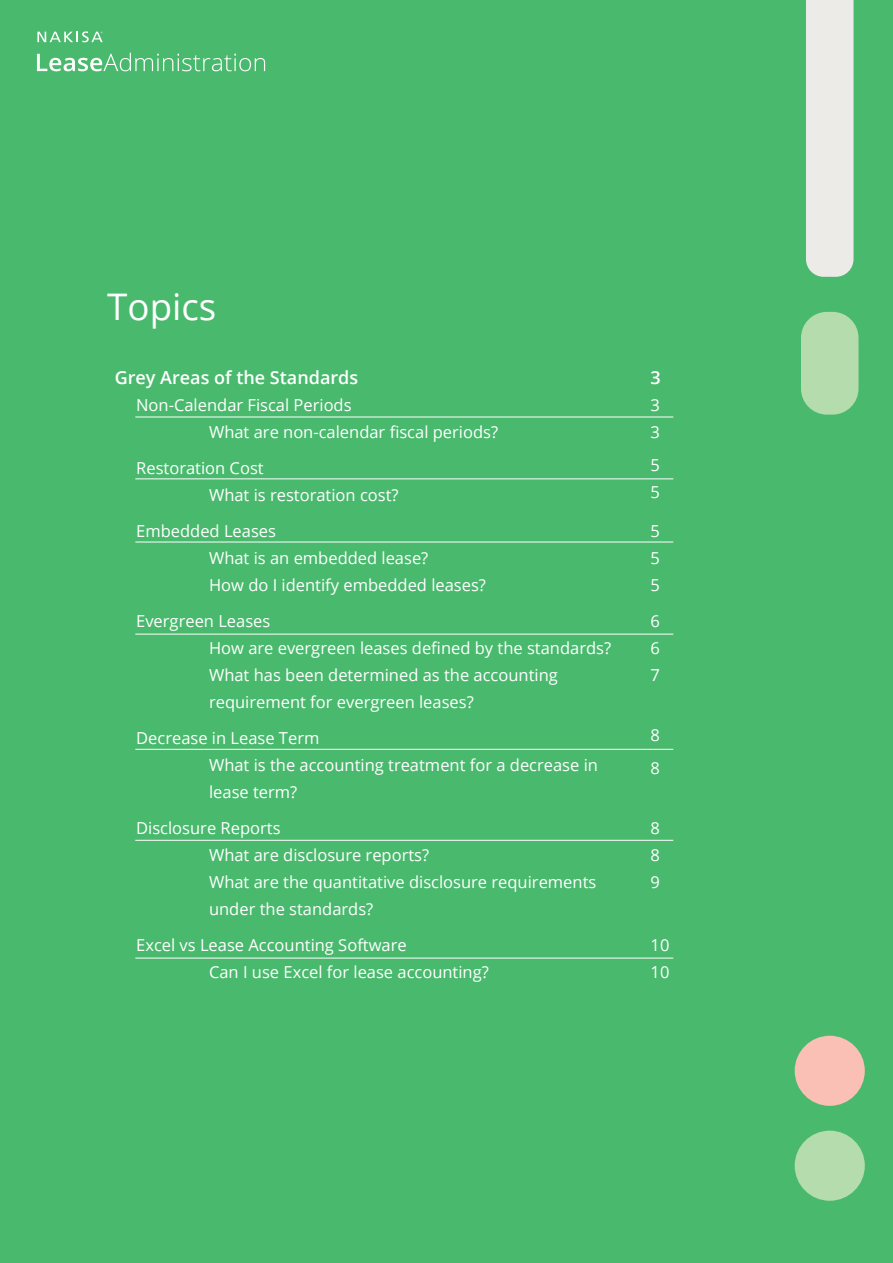
<style>
.page{position:relative;width:893px;height:1263px;background:#49ba6d}
.page>*{position:absolute;margin:0;border:0;box-sizing:border-box;transform-origin:0 0}
.t1{font:36.6px "Open Sans";color:#fff}
.t2{font:600 18px "Open Sans";color:#fff}
.t3{font:16.5px/27px "Open Sans";color:#fff}
</style>
<div class="page">
<div style="left:801px;top:312px;width:57px;height:103px;background:#b5dcac;border-radius:26px"></div>
<div style="left:795px;top:1036px;width:70px;height:70px;background:#fabfb5;border-radius:50%"></div>
<div style="left:795px;top:1131px;width:70px;height:70px;background:#b5dcac;border-radius:50%"></div>
<div style="left:806px;top:0;width:47px;height:277px;background:#ecebe8"></div>
<svg style="left:37px;top:53px;width:228px;height:18px"></svg>
<svg style="left:37px;top:31px;width:66px;height:12px"></svg>
<hr style="left:135px;top:417px;width:538px;height:1px;background:#fff">
<hr style="left:135px;top:479px;width:538px;height:1px;background:#fff">
<hr style="left:135px;top:542px;width:538px;height:1px;background:#fff">
<hr style="left:135px;top:634px;width:538px;height:1px;background:#fff">
<hr style="left:135px;top:749px;width:538px;height:1px;background:#fff">
<hr style="left:135px;top:840px;width:538px;height:1px;background:#fff">
<hr style="left:135px;top:958px;width:538px;height:1px;background:#fff">
<h1 class="t1" style="left:107px;top:281px;width:111px">Topics</h1>
<p class="t2" style="left:115px;top:365px;width:245px">Grey Areas of the Standards</p>
<p class="t3" style="left:209px;top:391px;width:291px;text-indent:-73px">Non-Calendar Fiscal Periods<br>What are non-calendar fiscal periods?</p>
<p class="t3" style="left:209px;top:454px;width:191px;text-indent:-73px">Restoration Cost<br>What is restoration cost?</p>
<p class="t3" style="left:209px;top:517px;width:278px;text-indent:-73px">Embedded Leases<br>What is an embedded lease?<br>How do I identify embedded leases?</p>
<p class="t3" style="left:209px;top:607px;width:404px;text-indent:-73px">Evergreen Leases<br>How are evergreen leases defined by the standards?<br>What has been determined as the accounting requirement for evergreen leases?</p>
<p class="t3" style="left:209px;top:724px;width:390px;text-indent:-73px">Decrease in Lease Term<br>What is the accounting treatment for a decrease in lease term?</p>
<p class="t3" style="left:209px;top:814px;width:389px;text-indent:-73px">Disclosure Reports<br>What are disclosure reports?<br>What are the quantitative disclosure requirements under the standards?</p>
<p class="t3" style="left:209px;top:931px;width:281px;text-indent:-73px">Excel vs Lease Accounting Software<br>Can I use Excel for lease accounting?</p>
<p class="t2" style="left:651px;top:365px;width:12px">3</p>
<p class="t3" style="left:651px;top:391px;width:11px">3<br>3</p>
<p class="t3" style="left:651px;top:451px;width:11px">5<br>5</p>
<p class="t3" style="left:651px;top:517px;width:11px;text-align:justify">5<br>5<br>5</p>
<p class="t3" style="left:651px;top:607px;width:11px;text-align:justify">6<br>6<br>7</p>
<p class="t3" style="left:651px;top:718px;width:11px;line-height:33px">8<br>8</p>
<p class="t3" style="left:651px;top:814px;width:11px;text-align:justify">8<br>8<br>9</p>
<p class="t3" style="left:651px;top:931px;width:20px">10<br>10</p>
</div>
